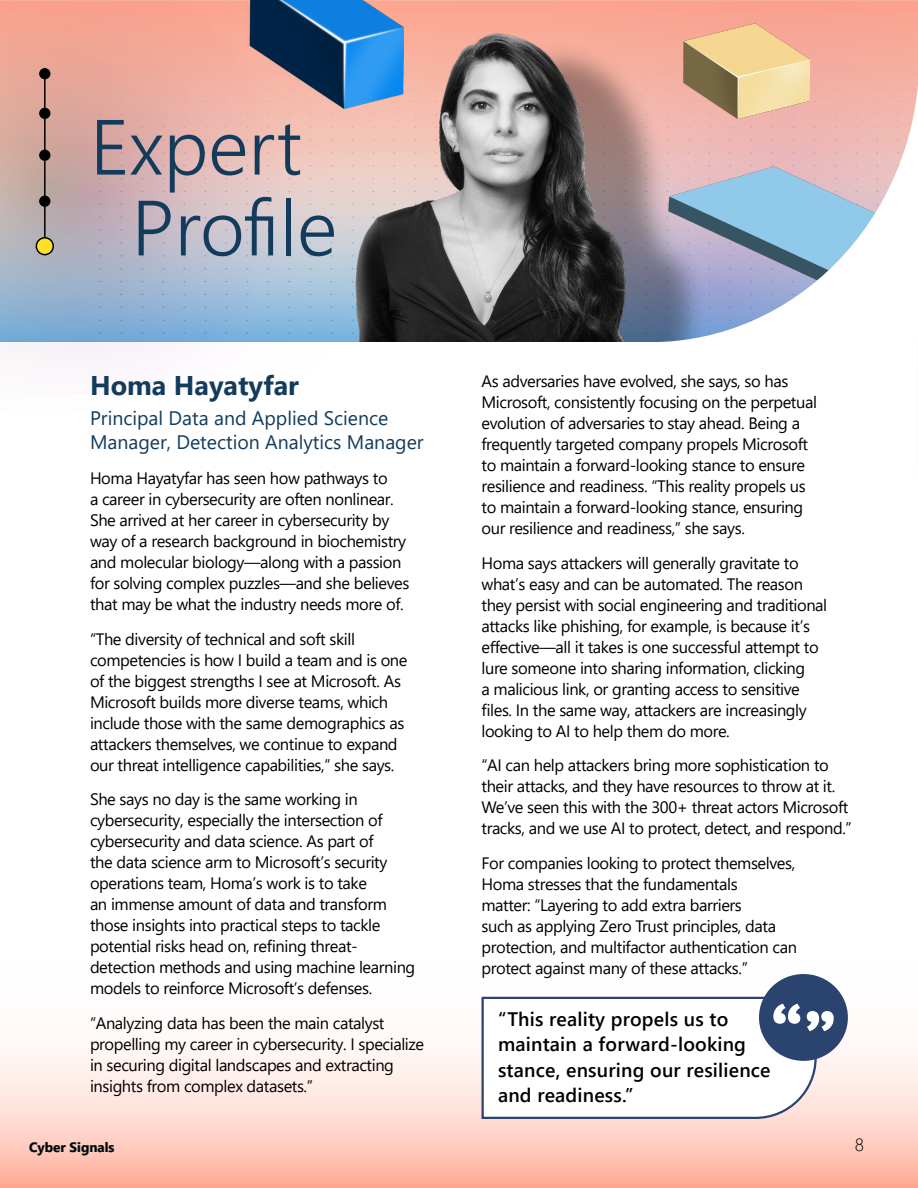
<style>
.page{position:relative;width:918px;height:1188px;background:#fff}
.page>*{position:absolute;margin:0;border:0;box-sizing:border-box;transform-origin:0 0}
.t1{font:300 78px/80.8px "Segoe UI";color:#123b5c;text-align:center}
.t2{font:700 27px "Segoe UI";color:#123b5c}
.t3{font:600 19.5px/25.5px "Segoe UI";letter-spacing:.01em;color:#000}
.t4{font:19.5px/24px "Segoe UI";color:#123b5c}
.t5{font:300 18px "Segoe UI";color:#000}
.t6{font:16.5px/21px "Segoe UI";letter-spacing:-.025em;color:#000}
.t7{font:700 13.5px "Segoe UI";color:#000}
</style>
<div class="page">
<img style="left:403px;top:0;width:515px;height:68px">
<div style="left:397px;top:40px;width:314px;height:611px;background:#000;opacity:.35"></div>
<img style="left:378px;top:34px;width:253px;height:308px">
<div style="left:0;top:342px;width:917px;height:846px;background:#fff"></div>
<img style="left:0;top:986px;width:773px;height:202px">
<img style="left:773px;top:974px;width:145px;height:214px">
<img style="left:378px;top:0;width:25px;height:108px">
<img style="left:683px;top:23px;width:126px;height:45px">
<img style="left:281px;top:0;width:97px;height:342px">
<img style="left:0;top:0;width:277px;height:364px">
<div style="left:39px;top:150px;width:11px;height:11px;background:#000;border-radius:50%"></div>
<hr style="left:44px;top:77px;width:2px;height:169px;background:#000">
<div style="left:39px;top:68px;width:11px;height:11px;background:#000;border-radius:50%"></div>
<div style="left:39px;top:108px;width:11px;height:11px;background:#000;border-radius:50%"></div>
<div style="left:39px;top:196px;width:11px;height:11px;background:#000;border-radius:50%"></div>
<svg style="left:36px;top:237px;width:18px;height:18px"></svg>
<svg style="left:650px;top:68px;width:268px;height:274px"></svg>
<div style="left:760px;top:975px;width:87px;height:85px;background:#2a446f;border-radius:50%"></div>
<svg style="left:480px;top:996px;width:354px;height:124px"></svg>
<h3 class="t1" style="left:90px;top:99px;width:249px">Expert<br>Profile</h3>
<p class="t2" style="left:90px;top:360px;width:211px">Homa Hayatyfar</p>
<p class="t4" style="left:90px;top:404px;width:335px">Principal Data and Applied Science<br>Manager, Detection Analytics Manager</p>
<p class="t6" style="left:90px;top:466px;width:321px">Homa Hayatyfar has seen how pathways to<br>a career in cybersecurity are often nonlinear.<br>She arrived at her career in cybersecurity by way of a research background in biochemistry and molecular biology—along with a passion for solving complex puzzles—and she believes that may be what the industry needs more of.</p>
<p class="t6" style="left:90px;top:627px;width:319px">“The diversity of technical and soft skill competencies is how I build a team and is one of the biggest strengths I see at Microsoft. As Microsoft builds more diverse teams, which include those with the same demographics as attackers themselves, we continue to expand our threat intelligence capabilities,” she says.</p>
<p class="t6" style="left:90px;top:787px;width:327px">She says no day is the same working in cybersecurity, especially the intersection of cybersecurity and data science. As part of<br>the data science arm to Microsoft’s security operations team, Homa’s work is to take<br>an immense amount of data and transform those insights into practical steps to tackle potential risks head on, refining threat&shy;detection methods and using machine learning models to reinforce Microsoft’s defenses.</p>
<p class="t6" style="left:90px;top:1011px;width:336px">“Analyzing data has been the main catalyst propelling my career in cybersecurity. I specialize in securing digital landscapes and extracting insights from complex datasets.”</p>
<p class="t6" style="left:481px;top:369px;width:337px">As adversaries have evolved, she says, so has Microsoft, consistently focusing on the perpetual evolution of adversaries to stay ahead. Being a frequently targeted company propels Microsoft to maintain a forward-looking stance to ensure resilience and readiness. “This reality propels us to maintain a forward-looking stance, ensuring our resilience and readiness,” she says.</p>
<p class="t6" style="left:481px;top:551px;width:347px">Homa says attackers will generally gravitate to what’s easy and can be automated. The reason they persist with social engineering and traditional attacks like phishing, for example, is because it’s effective—all it takes is one successful attempt to lure someone into sharing information, clicking<br>a malicious link, or granting access to sensitive files. In the same way, attackers are increasingly looking to AI to help them do more.</p>
<p class="t6" style="left:481px;top:753px;width:372px">“AI can help attackers bring more sophistication to their attacks, and they have resources to throw at it.<br>We’ve seen this with the 300+ threat actors Microsoft tracks, and we use AI to protect, detect, and respond.”</p>
<p class="t6" style="left:481px;top:851px;width:317px">For companies looking to protect themselves, Homa stresses that the fundamentals<br>matter: “Layering to add extra barriers<br>such as applying Zero Trust principles, data protection, and multifactor authentication can protect against many of these attacks.”</p>
<p class="t3" style="left:498px;top:1005px;width:274px">“This reality propels us to maintain a forward-looking stance, ensuring our resilience and readiness.”</p>
<p class="t7" style="left:29px;top:1135px;width:87px">Cyber Signals</p>
<p class="t5" style="left:855px;top:1128px;width:11px">8</p>
</div>
